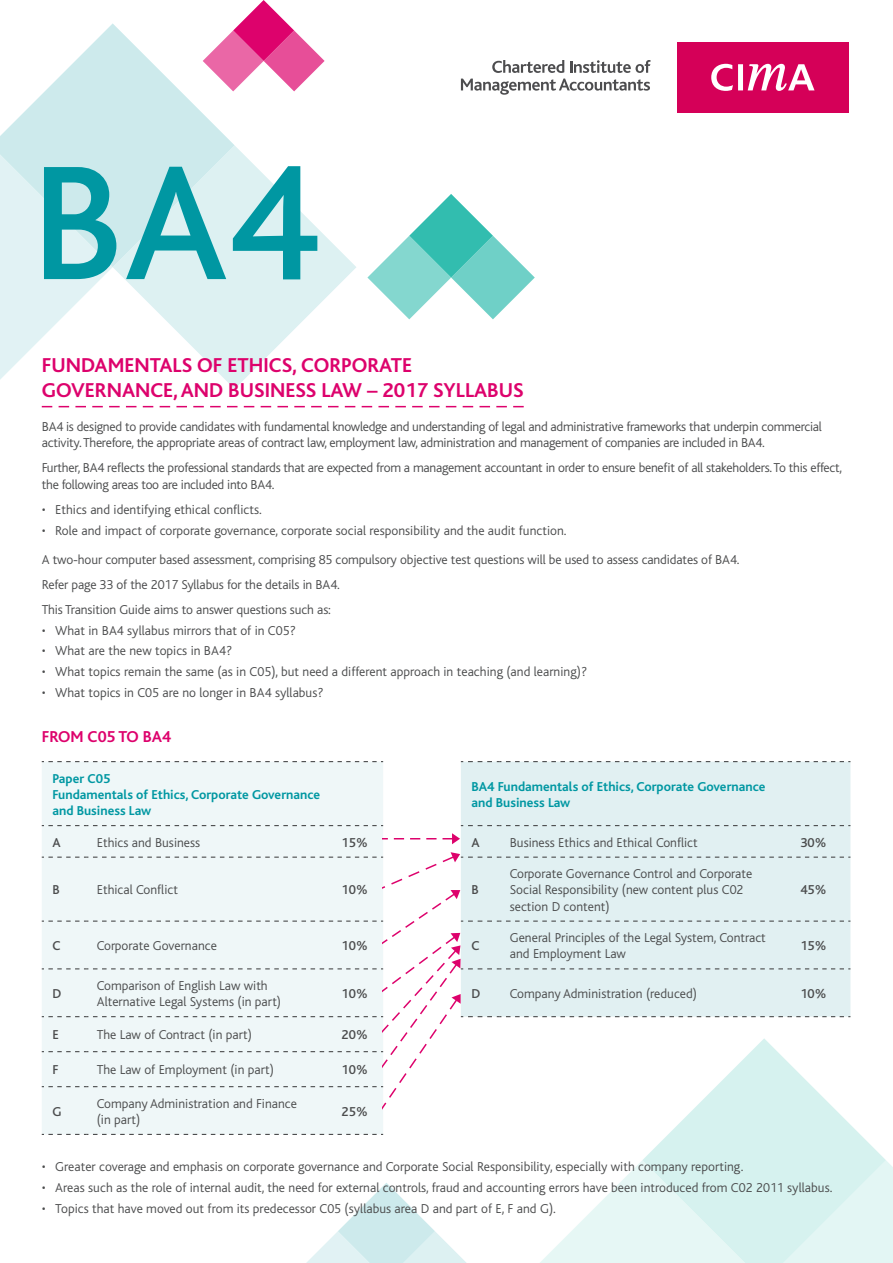
<style>
.page{position:relative;width:893px;height:1263px;background:#fff}
.page>*{position:absolute;margin:0;border:0;box-sizing:border-box;transform-origin:0 0}
.t1{font:500 169.95px "Bliss";color:#0097a2}
.t2{font:700 21px/25.2px "Bliss";color:#dd026c}
.t3{font:700 16.5px "Bliss";color:#dd026c}
.t4{font:300 13.5px/16.2px "Bliss";color:#4b4c4d}
.t5{font:300 13.5px/16.5px "Bliss";letter-spacing:-.02em;color:#4b4c4d}
.t6{font:700 13.5px/16.2px "Bliss";color:#0097a2}
.t7{font:500 13.5px "Bliss";color:#4b4c4d}
</style>
<div class="page">
<svg style="left:643px;top:1114px;width:243px;height:46px;fill:#d6f2ef"></svg>
<svg style="left:540px;top:1160px;width:353px;height:103px;background:#e2f6f3"></svg>
<svg style="left:0;top:23px;width:234px;height:122px;fill:#cdeaec"></svg>
<svg style="left:113px;top:145px;width:243px;height:244px;fill:#ddf1f2"></svg>
<svg style="left:0;top:145px;width:113px;height:235px"></svg>
<svg style="left:203px;top:0;width:122px;height:91px"></svg>
<svg style="left:367px;top:194px;width:168px;height:125px"></svg>
<svg style="left:306px;top:1183px;width:160px;height:80px"></svg>
<div style="left:677px;top:43px;width:172px;height:70px;background:#d50058"></div>
<svg style="left:711px;top:64px;width:103px;height:27px"></svg>
<svg style="left:492px;top:60px;width:72px;height:13px"></svg>
<svg style="left:570px;top:60px;width:81px;height:13px"></svg>
<svg style="left:461px;top:79px;width:189px;height:16px"></svg>
<svg style="left:42px;top:406px;width:482px;height:1px"></svg>
<div style="left:42px;top:762px;width:341px;height:372px;background:#eff7f8"></div>
<div style="left:461px;top:762px;width:389px;height:90px;background:#e1f0f2"></div>
<svg style="left:42px;top:761px;width:341px;height:1px"></svg>
<svg style="left:461px;top:761px;width:389px;height:1px"></svg>
<svg style="left:42px;top:825px;width:341px;height:1px"></svg>
<svg style="left:461px;top:825px;width:389px;height:1px"></svg>
<svg style="left:42px;top:1134px;width:341px;height:1px"></svg>
<svg style="left:383px;top:833px;width:77px;height:11px"></svg>
<svg style="left:42px;top:852px;width:808px;height:262px"></svg>
<p class="t1" style="left:32px;top:135px;width:288px">BA4</p>
<p class="t2" style="left:42px;top:353px;width:483px">FUNDAMENTALS OF ETHICS, CORPORATE<br>GOVERNANCE, AND BUSINESS LAW – 2017 SYLLABUS</p>
<p class="t5" style="left:42px;top:418px;width:782px">BA4 is designed to provide candidates with fundamental knowledge and understanding of legal and administrative frameworks that underpin commercial activity. Therefore, the appropriate areas of contract law, employment law, administration and management of companies are included in BA4.</p>
<p class="t5" style="left:42px;top:460px;width:802px">Further, BA4 reflects the professional standards that are expected from a management accountant in order to ensure benefit of all stakeholders. To this effect, the following areas too are included into BA4.</p>
<p class="t4" style="left:42px;top:502px;width:221px">• Ethics and identifying ethical conflicts.</p>
<p class="t4" style="left:42px;top:522px;width:526px">• Role and impact of corporate governance, corporate social responsibility and the audit function.</p>
<p class="t4" style="left:42px;top:552px;width:699px">A two-hour computer based assessment, comprising 85 compulsory objective test questions will be used to assess candidates of BA4.</p>
<p class="t4" style="left:42px;top:577px;width:300px">Refer page 33 of the 2017 Syllabus for the details in BA4.</p>
<p class="t4" style="left:42px;top:602px;width:291px">This Transition Guide aims to answer questions such as:</p>
<p class="t4" style="left:42px;top:622px;width:256px">• What in BA4 syllabus mirrors that of in C05?</p>
<p class="t4" style="left:42px;top:643px;width:192px">• What are the new topics in BA4?</p>
<p class="t4" style="left:42px;top:664px;width:547px">• What topics remain the same (as in C05), but need a different approach in teaching (and learning)?</p>
<p class="t4" style="left:42px;top:685px;width:283px">• What topics in C05 are no longer in BA4 syllabus?</p>
<p class="t3" style="left:42px;top:728px;width:131px">FROM C05 TO BA4</p>
<p class="t6" style="left:52px;top:770px;width:269px">Paper C05<br>Fundamentals of Ethics, Corporate Governance and Business Law</p>
<p class="t6" style="left:471px;top:778px;width:296px">BA4 Fundamentals of Ethics, Corporate Governance and Business Law</p>
<p class="t7" style="left:52px;top:835px;width:10px">A</p>
<p class="t4" style="left:97px;top:834px;width:105px">Ethics and Business</p>
<p class="t7" style="left:342px;top:835px;width:28px">15%</p>
<p class="t7" style="left:471px;top:835px;width:10px">A</p>
<p class="t4" style="left:510px;top:834px;width:189px">Business Ethics and Ethical Conflict</p>
<p class="t7" style="left:800px;top:835px;width:28px">30%</p>
<p class="t7" style="left:52px;top:883px;width:9px">B</p>
<p class="t4" style="left:97px;top:882px;width:83px">Ethical Conflict</p>
<p class="t7" style="left:342px;top:883px;width:28px">10%</p>
<p class="t7" style="left:471px;top:883px;width:9px">B</p>
<p class="t4" style="left:510px;top:866px;width:244px">Corporate Governance Control and Corporate<br>Social Responsibility (new content plus C02 section D content)</p>
<p class="t7" style="left:800px;top:883px;width:28px">45%</p>
<p class="t7" style="left:52px;top:939px;width:10px">C</p>
<p class="t4" style="left:97px;top:938px;width:122px">Corporate Governance</p>
<p class="t7" style="left:342px;top:939px;width:28px">10%</p>
<p class="t7" style="left:471px;top:939px;width:10px">C</p>
<p class="t4" style="left:510px;top:930px;width:258px">General Principles of the Legal System, Contract and Employment Law</p>
<p class="t7" style="left:800px;top:939px;width:28px">15%</p>
<p class="t7" style="left:52px;top:986px;width:10px">D</p>
<p class="t4" style="left:97px;top:977px;width:186px">Comparison of English Law with<br>Alternative Legal Systems (in part)</p>
<p class="t7" style="left:342px;top:986px;width:28px">10%</p>
<p class="t7" style="left:471px;top:986px;width:10px">D</p>
<p class="t4" style="left:510px;top:986px;width:189px">Company Administration (reduced)</p>
<p class="t7" style="left:800px;top:986px;width:28px">10%</p>
<p class="t7" style="left:52px;top:1028px;width:8px">E</p>
<p class="t4" style="left:97px;top:1027px;width:157px">The Law of Contract (in part)</p>
<p class="t7" style="left:342px;top:1028px;width:28px">20%</p>
<p class="t7" style="left:52px;top:1063px;width:8px">F</p>
<p class="t4" style="left:97px;top:1062px;width:179px">The Law of Employment (in part)</p>
<p class="t7" style="left:342px;top:1063px;width:28px">10%</p>
<p class="t7" style="left:52px;top:1104px;width:11px">G</p>
<p class="t4" style="left:97px;top:1095px;width:202px">Company Administration and Finance (in part)</p>
<p class="t7" style="left:342px;top:1104px;width:28px">25%</p>
<p class="t4" style="left:42px;top:1159px;width:703px">• Greater coverage and emphasis on corporate governance and Corporate Social Responsibility, especially with company reporting.</p>
<p class="t4" style="left:42px;top:1179px;width:792px">• Areas such as the role of internal audit, the need for external controls, fraud and accounting errors have been introduced from C02 2011 syllabus.</p>
<p class="t4" style="left:42px;top:1200px;width:516px">• Topics that have moved out from its predecessor C05 (syllabus area D and part of E, F and G).</p>
</div>
